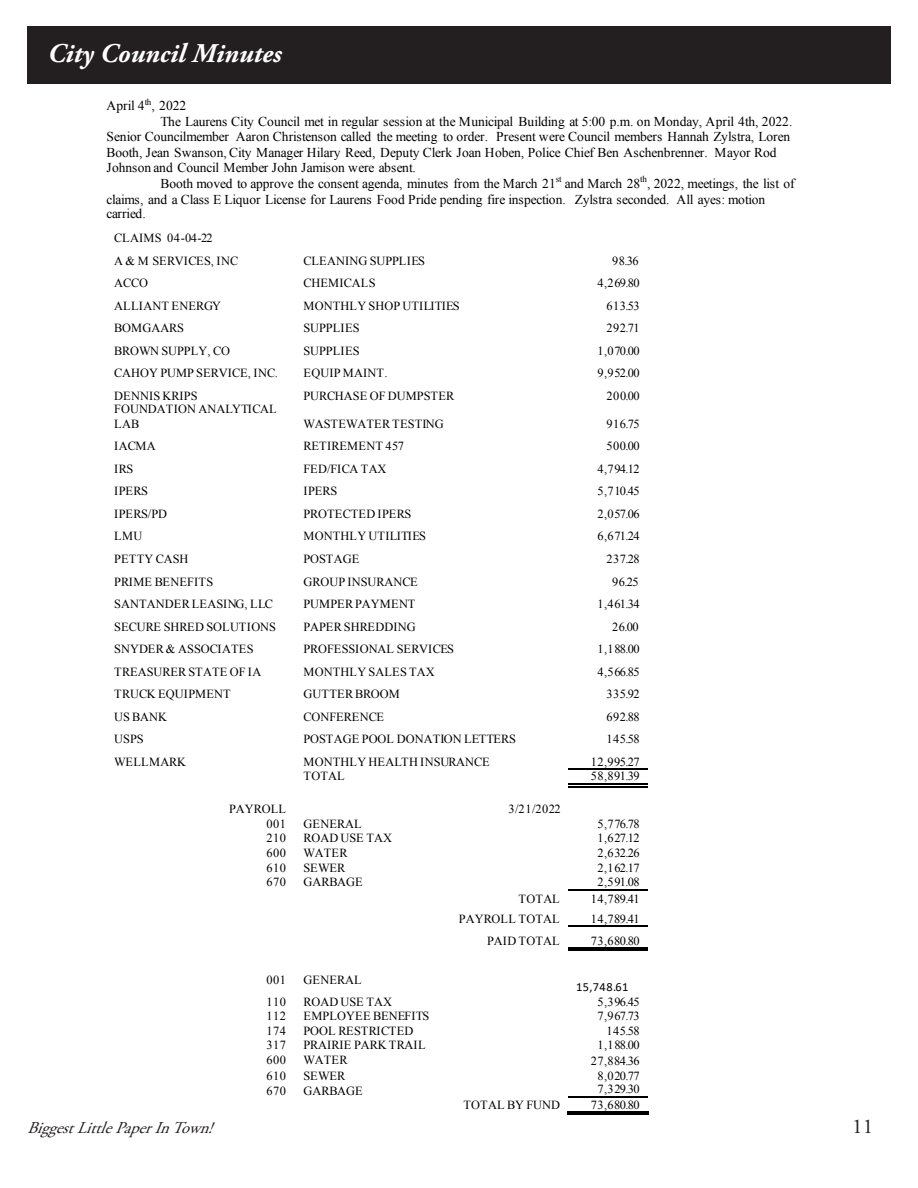
<style>
.page{position:relative;width:918px;height:1188px;background:#fff}
.page>*{position:absolute;margin:0;border:0;box-sizing:border-box;transform-origin:0 0}
.t1{font:italic 700 27px "Adobe Garamond Pro";color:#fff}
.t2{font:21px "Adobe Garamond Pro";color:#231f20}
.t3{font:italic 16.5px "Adobe Garamond Pro";color:#231f20}
.t4{font:13.5px "Times New Roman";color:#000}
.t5{font:13.5px "Times New Roman";letter-spacing:-.025em;color:#000}
.t6{font:12.3px/22.5px "Times New Roman";letter-spacing:.005em;color:#000}
.t7{font:12.3px "Times New Roman";letter-spacing:.025em;color:#000}
.t8{font:12.3px "Calibri";letter-spacing:.035em;color:#000}
</style>
<div class="page">
<hr style="left:568px;top:768px;width:80px;height:1px;background:#000">
<hr style="left:568px;top:784px;width:80px;height:1px;background:#000">
<hr style="left:568px;top:786px;width:80px;height:1px;background:#000">
<hr style="left:568px;top:890px;width:80px;height:1px;background:#000">
<hr style="left:568px;top:926px;width:80px;height:1px;background:#000">
<hr style="left:568px;top:947px;width:80px;height:1px;background:#000">
<hr style="left:568px;top:949px;width:80px;height:1px;background:#000">
<hr style="left:568px;top:1097px;width:80px;height:1px;background:#000">
<hr style="left:567px;top:1114px;width:81px;height:1px;background:#000">
<hr style="left:567px;top:1111px;width:81px;height:2px;background:#000">
<div style="left:27px;top:26px;width:864px;height:58px;background:#231f20"></div>
<p class="t1" style="left:48px;top:38px;width:235px">City Council Minutes</p>
<p class="t4" style="left:106px;top:97px;width:81px">April 4<sup>th</sup>, 2022</p>
<p class="t4" style="left:160px;top:112px;width:633px">The Laurens City Council met in regular session at the Municipal Building at 5:00 p.m. on Monday, April 4th, 2022.</p>
<p class="t4" style="left:106px;top:127px;width:685px">Senior Councilmember Aaron Christenson called the meeting to order. Present were Council members Hannah Zylstra, Loren</p>
<p class="t4" style="left:106px;top:143px;width:672px">Booth, Jean Swanson, City Manager Hilary Reed, Deputy Clerk Joan Hoben, Police Chief Ben Aschenbrenner. Mayor Rod</p>
<p class="t4" style="left:106px;top:159px;width:311px">Johnson and Council Member John Jamison were absent.</p>
<p class="t4" style="left:160px;top:174px;width:636px">Booth moved to approve the consent agenda, minutes from the March 21<sup>st</sup> and March 28<sup>th</sup>, 2022, meetings, the list of</p>
<p class="t4" style="left:106px;top:190px;width:660px">claims, and a Class E Liquor License for Laurens Food Pride pending fire inspection. Zylstra seconded. All ayes: motion</p>
<p class="t5" style="left:106px;top:205px;width:41px">carried.</p>
<p class="t6" style="left:114px;top:227px;width:125px">CLAIMS 04-04-22<br>A &amp; M SERVICES, INC</p>
<p class="t6" style="left:304px;top:249px;width:123px">CLEANING SUPPLIES</p>
<p class="t6" style="left:612px;top:249px;width:28px">98.36</p>
<p class="t6" style="left:114px;top:272px;width:35px">ACCO</p>
<p class="t6" style="left:304px;top:272px;width:74px">CHEMICALS</p>
<p class="t6" style="left:598px;top:272px;width:44px">4,269.80</p>
<p class="t6" style="left:114px;top:294px;width:108px">ALLIANT ENERGY</p>
<p class="t6" style="left:304px;top:294px;width:158px">MONTHLY SHOP UTILITIES</p>
<p class="t6" style="left:607px;top:294px;width:35px">613.53</p>
<p class="t6" style="left:114px;top:317px;width:71px">BOMGAARS</p>
<p class="t6" style="left:304px;top:317px;width:58px">SUPPLIES</p>
<p class="t6" style="left:607px;top:317px;width:35px">292.71</p>
<p class="t6" style="left:114px;top:339px;width:117px">BROWN SUPPLY, CO</p>
<p class="t6" style="left:304px;top:339px;width:58px">SUPPLIES</p>
<p class="t6" style="left:598px;top:339px;width:44px">1,070.00</p>
<p class="t6" style="left:114px;top:362px;width:165px">CAHOY PUMP SERVICE, INC.</p>
<p class="t6" style="left:304px;top:362px;width:85px">EQUIP MAINT.</p>
<p class="t6" style="left:598px;top:362px;width:44px">9,952.00</p>
<p class="t6" style="left:114px;top:384px;width:85px">DENNIS KRIPS</p>
<p class="t6" style="left:304px;top:384px;width:152px">PURCHASE OF DUMPSTER</p>
<p class="t6" style="left:607px;top:384px;width:35px">200.00</p>
<p class="t6" style="left:114px;top:402px;width:164px;line-height:14.7px">FOUNDATION ANALYTICAL<br>LAB</p>
<p class="t6" style="left:304px;top:412px;width:142px">WASTEWATER TESTING</p>
<p class="t6" style="left:607px;top:412px;width:35px">916.75</p>
<p class="t6" style="left:114px;top:435px;width:43px">IACMA</p>
<p class="t7" style="left:304px;top:438px;width:102px">RETIREMENT 457</p>
<p class="t6" style="left:607px;top:435px;width:35px">500.00</p>
<p class="t6" style="left:114px;top:457px;width:21px">IRS</p>
<p class="t6" style="left:304px;top:457px;width:85px">FED/FICA TAX</p>
<p class="t6" style="left:598px;top:457px;width:44px">4,794.12</p>
<p class="t6" style="left:114px;top:480px;width:35px">IPERS</p>
<p class="t6" style="left:304px;top:480px;width:35px">IPERS</p>
<p class="t6" style="left:598px;top:480px;width:44px">5,710.45</p>
<p class="t6" style="left:114px;top:502px;width:54px">IPERS/PD</p>
<p class="t6" style="left:304px;top:502px;width:109px">PROTECTED IPERS</p>
<p class="t6" style="left:598px;top:502px;width:44px">2,057.06</p>
<p class="t6" style="left:114px;top:525px;width:30px">LMU</p>
<p class="t6" style="left:304px;top:525px;width:124px">MONTHLY UTILITIES</p>
<p class="t6" style="left:598px;top:525px;width:44px">6,671.24</p>
<p class="t6" style="left:114px;top:547px;width:76px">PETTY CASH</p>
<p class="t6" style="left:304px;top:547px;width:57px">POSTAGE</p>
<p class="t6" style="left:607px;top:547px;width:35px">237.28</p>
<p class="t6" style="left:114px;top:570px;width:100px">PRIME BENEFITS</p>
<p class="t6" style="left:304px;top:570px;width:116px">GROUP INSURANCE</p>
<p class="t6" style="left:612px;top:570px;width:28px">96.25</p>
<p class="t6" style="left:114px;top:593px;width:160px">SANTANDER LEASING, LLC</p>
<p class="t6" style="left:304px;top:593px;width:114px">PUMPER PAYMENT</p>
<p class="t6" style="left:598px;top:593px;width:44px">1,461.34</p>
<p class="t6" style="left:114px;top:615px;width:163px">SECURE SHRED SOLUTIONS</p>
<p class="t6" style="left:304px;top:615px;width:114px">PAPER SHREDDING</p>
<p class="t6" style="left:612px;top:615px;width:28px">26.00</p>
<p class="t6" style="left:114px;top:638px;width:141px">SNYDER &amp; ASSOCIATES</p>
<p class="t6" style="left:304px;top:638px;width:152px">PROFESSIONAL SERVICES</p>
<p class="t6" style="left:598px;top:638px;width:44px">1,188.00</p>
<p class="t6" style="left:114px;top:660px;width:149px">TREASURER STATE OF IA</p>
<p class="t6" style="left:304px;top:660px;width:133px">MONTHLY SALES TAX</p>
<p class="t6" style="left:598px;top:660px;width:44px">4,566.85</p>
<p class="t6" style="left:114px;top:683px;width:118px">TRUCK EQUIPMENT</p>
<p class="t6" style="left:304px;top:683px;width:98px">GUTTER BROOM</p>
<p class="t6" style="left:607px;top:683px;width:35px">335.92</p>
<p class="t6" style="left:114px;top:705px;width:54px">US BANK</p>
<p class="t6" style="left:304px;top:705px;width:82px">CONFERENCE</p>
<p class="t6" style="left:607px;top:705px;width:35px">692.88</p>
<p class="t6" style="left:114px;top:728px;width:31px">USPS</p>
<p class="t6" style="left:304px;top:728px;width:214px">POSTAGE POOL DONATION LETTERS</p>
<p class="t6" style="left:607px;top:728px;width:35px">145.58</p>
<p class="t6" style="left:114px;top:750px;width:73px">WELLMARK</p>
<p class="t6" style="left:304px;top:750px;width:188px">MONTHLY HEALTH INSURANCE</p>
<p class="t6" style="left:591px;top:750px;width:50px">12,995.27</p>
<p class="t6" style="left:304px;top:765px;width:43px">TOTAL</p>
<p class="t6" style="left:591px;top:765px;width:50px">58,891.39</p>
<p class="t6" style="left:229px;top:797px;width:58px">PAYROLL</p>
<p class="t6" style="left:509px;top:797px;width:54px">3/21/2022</p>
<p class="t6" style="left:266px;top:812px;width:21px">001</p>
<p class="t6" style="left:304px;top:812px;width:60px">GENERAL</p>
<p class="t6" style="left:598px;top:812px;width:44px">5,776.78</p>
<p class="t6" style="left:266px;top:827px;width:21px">210</p>
<p class="t6" style="left:304px;top:827px;width:90px">ROAD USE TAX</p>
<p class="t6" style="left:598px;top:827px;width:44px">1,627.12</p>
<p class="t6" style="left:266px;top:841px;width:21px">600</p>
<p class="t6" style="left:304px;top:841px;width:46px">WATER</p>
<p class="t6" style="left:598px;top:841px;width:44px">2,632.26</p>
<p class="t6" style="left:266px;top:856px;width:21px">610</p>
<p class="t6" style="left:304px;top:856px;width:43px">SEWER</p>
<p class="t6" style="left:598px;top:856px;width:44px">2,162.17</p>
<p class="t6" style="left:266px;top:871px;width:21px">670</p>
<p class="t6" style="left:304px;top:871px;width:61px">GARBAGE</p>
<p class="t6" style="left:598px;top:871px;width:44px">2,591.08</p>
<p class="t6" style="left:519px;top:888px;width:43px">TOTAL</p>
<p class="t6" style="left:591px;top:888px;width:50px">14,789.41</p>
<p class="t6" style="left:459px;top:908px;width:102px">PAYROLL TOTAL</p>
<p class="t6" style="left:591px;top:908px;width:50px">14,789.41</p>
<p class="t6" style="left:487px;top:929px;width:74px">PAID TOTAL</p>
<p class="t6" style="left:591px;top:929px;width:50px">73,680.80</p>
<p class="t6" style="left:266px;top:969px;width:21px">001</p>
<p class="t6" style="left:304px;top:969px;width:60px">GENERAL</p>
<p class="t8" style="left:576px;top:978px;width:54px">15,748.61</p>
<p class="t6" style="left:266px;top:990px;width:21px">110</p>
<p class="t6" style="left:304px;top:990px;width:90px">ROAD USE TAX</p>
<p class="t6" style="left:598px;top:990px;width:44px">5,396.45</p>
<p class="t6" style="left:266px;top:1005px;width:21px">112</p>
<p class="t6" style="left:304px;top:1005px;width:127px">EMPLOYEE BENEFITS</p>
<p class="t6" style="left:598px;top:1005px;width:44px">7,967.73</p>
<p class="t6" style="left:266px;top:1019px;width:21px">174</p>
<p class="t6" style="left:304px;top:1019px;width:112px">POOL RESTRICTED</p>
<p class="t6" style="left:607px;top:1019px;width:35px">145.58</p>
<p class="t6" style="left:266px;top:1034px;width:21px">317</p>
<p class="t6" style="left:304px;top:1034px;width:124px">PRAIRIE PARK TRAIL</p>
<p class="t6" style="left:598px;top:1034px;width:44px">1,188.00</p>
<p class="t6" style="left:266px;top:1049px;width:21px">600</p>
<p class="t6" style="left:304px;top:1049px;width:46px">WATER</p>
<p class="t6" style="left:591px;top:1050px;width:50px">27,884.36</p>
<p class="t6" style="left:266px;top:1064px;width:21px">610</p>
<p class="t6" style="left:304px;top:1064px;width:44px">SEWER</p>
<p class="t6" style="left:598px;top:1064px;width:44px">8,020.77</p>
<p class="t6" style="left:266px;top:1079px;width:21px">670</p>
<p class="t6" style="left:304px;top:1079px;width:61px">GARBAGE</p>
<p class="t6" style="left:598px;top:1078px;width:44px">7,329.30</p>
<p class="t6" style="left:463px;top:1094px;width:98px">TOTAL BY FUND</p>
<p class="t6" style="left:591px;top:1094px;width:50px">73,680.80</p>
<h3 class="t3" style="left:27px;top:1118px;width:195px">BiggestLittlePaperInTown!</h3>
<h2 class="t2" style="left:852px;top:1114px;width:22px">11</h2>
</div>
